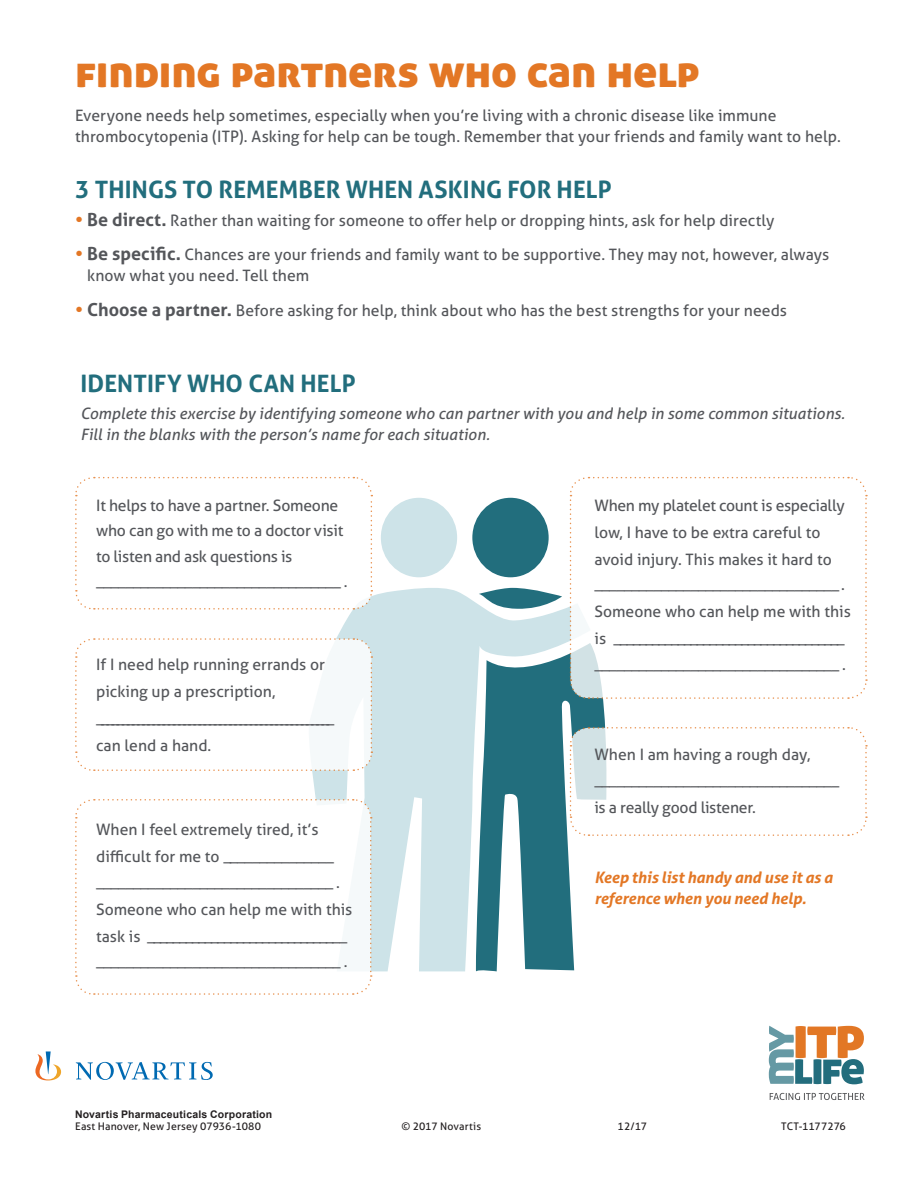
<style>
.page{position:relative;width:918px;height:1188px;background:#fff}
.page>*{position:absolute;margin:0;border:0;box-sizing:border-box;transform-origin:0 0}
.t1{font:45px "Aller Display";letter-spacing:-.005em;color:#e37725}
.t2{font:700 24px "Aller";letter-spacing:.005em;color:#226e7d}
.t3{font:15.75px/27px "Aller";color:#54565a}
.t4{font:italic 15.75px/21px "Aller";color:#54565a}
.t5{font:italic 700 15.75px/21px "Aller";letter-spacing:-.01em;color:#e37725}
.t6{font:15.75px "Aller";letter-spacing:-.02em;color:#54565a}
.t7{font:10.5px "Aller";letter-spacing:.01em;color:#231f20}
.t8{font:700 10.5px "Arial";letter-spacing:.02em;color:#231f20}
.s1{font-weight:700;font-size:18px;color:#e37725}
.s2{font-weight:700;font-size:18px}
</style>
<div class="page">
<div style="left:381px;top:498px;width:76px;height:79px;background:#cde3e8;border-radius:50%"></div>
<div style="left:472px;top:498px;width:77px;height:79px;background:#226e7d;border-radius:50%"></div>
<svg style="left:476px;top:700px;width:129px;height:272px"></svg>
<svg style="left:312px;top:587px;width:279px;height:384px;fill:#cde3e8"></svg>
<svg style="left:75px;top:798px;width:297px;height:197px"></svg>
<svg style="left:75px;top:476px;width:298px;height:134px"></svg>
<svg style="left:75px;top:638px;width:298px;height:134px"></svg>
<svg style="left:569px;top:476px;width:299px;height:224px"></svg>
<svg style="left:569px;top:726px;width:299px;height:111px"></svg>
<svg style="left:35px;top:1051px;width:178px;height:29px"></svg>
<svg style="left:769px;top:1026px;width:95px;height:58px"></svg>
<svg style="left:770px;top:1093px;width:95px;height:7px"></svg>
<h1 class="t1" style="left:75px;top:42px;width:626px">finding partners who can help</h1>
<p class="t3" style="left:75px;top:105px;width:767px;line-height:21px">Everyone needs help sometimes, especially when you’re living with a chronic disease like immune thrombocytopenia (ITP). Asking for help can be tough. Remember that your friends and family want to help.</p>
<h2 class="t2" style="left:75px;top:175px;width:538px">3 THINGS TO REMEMBER WHEN ASKING FOR HELP</h2>
<p class="t3" style="left:75px;top:207px;width:701px"><span class="s1">•</span> <span class="s2">Be direct.</span> Rather than waiting for someone to offer help or dropping hints, ask for help directly</p>
<p class="t3" style="left:87px;top:244px;width:744px;line-height:21px;text-indent:-12px"><span class="s1">•</span> <span class="s2">Be specific.</span> Chances are your friends and family want to be supportive. They may not, however, always know what you need. Tell them</p>
<p class="t3" style="left:75px;top:297px;width:713px"><span class="s1">•</span> <span class="s2">Choose a partner.</span> Before asking for help, think about who has the best strengths for your needs</p>
<h2 class="t2" style="left:81px;top:368px;width:277px">IDENTIFY WHO CAN HELP</h2>
<p class="t4" style="left:81px;top:403px;width:766px">Complete this exercise by identifying someone who can partner with you and help in some common situations.<br>Fill in the blanks with the person’s name for each situation.</p>
<p class="t3" style="left:96px;top:492px;width:253px;line-height:25.5px">It helps to have a partner. Someone who can go with me to a doctor visit to listen and ask questions is _________________________________ .</p>
<p class="t3" style="left:594px;top:492px;width:252px">When my platelet count is especially low, I have to be extra careful to avoid injury. This makes it hard to</p>
<p class="t3" style="left:594px;top:571px;width:258px">_________________________________ .<br>Someone who can help me with this is ____________________________________</p>
<p class="t3" style="left:96px;top:651px;width:231px">If I need help running errands or</p>
<p class="t3" style="left:594px;top:651px;width:253px">_________________________________ .</p>
<p class="t3" style="left:96px;top:678px;width:240px">picking up a prescription, ______________________________________________ can lend a hand.</p>
<p class="t3" style="left:594px;top:742px;width:246px;line-height:25.5px">When I am having a rough day, _________________________________</p>
<p class="t6" style="left:594px;top:798px;width:163px">is a really good listener.</p>
<p class="t3" style="left:96px;top:816px;width:239px">When I feel extremely tired, it’s difficult for me to _______________</p>
<p class="t3" style="left:96px;top:869px;width:258px">________________________________ .<br>Someone who can help me with this task is _______________________________</p>
<p class="t3" style="left:96px;top:948px;width:253px">_________________________________ .</p>
<p class="t5" style="left:594px;top:866px;width:240px">Keep this list handy and use it as a reference when you need help.</p>
<p class="t8" style="left:75px;top:1107px;width:199px">Novartis Pharmaceuticals Corporation</p>
<p class="t7" style="left:75px;top:1120px;width:188px">East Hanover, New Jersey 07936-1080</p>
<p class="t7" style="left:401px;top:1120px;width:81px">© 2017 Novartis</p>
<p class="t7" style="left:618px;top:1120px;width:31px">12/17</p>
<p class="t7" style="left:781px;top:1120px;width:66px">TCT-1177276</p>
</div>
